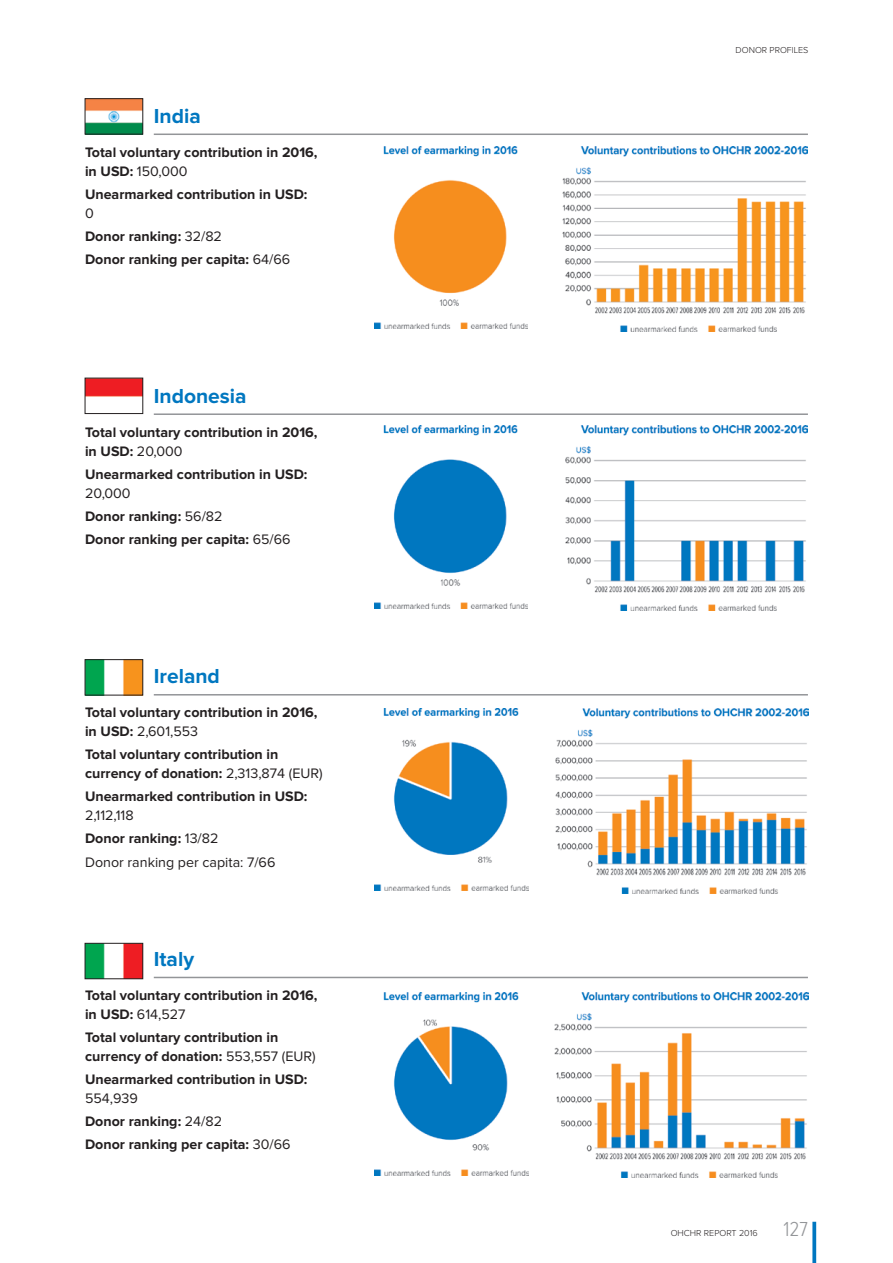
<style>
.page{position:relative;width:893px;height:1263px;background:#fff}
.page>*{position:absolute;margin:0;border:0;box-sizing:border-box;transform-origin:0 0}
.Donor_Country_Title{font:700 21px "Proxima Nova";color:#0077c0}
.t1{font:300 21px "Proxima Nova Cond";color:#939598}
.Donor_Body_Text{font:700 14.25px/18.9px "Proxima Nova";color:#231f20}
.Donor_Body_Text-2{font:14.25px "Proxima Nova";color:#231f20}
.t2{font:300 9px "Proxima Nova";color:#231f20}
.s1{font-weight:400}
</style>
<div class="page">
<svg style="left:812px;top:1222px;width:4px;height:41px"></svg>
<hr style="left:154px;top:134px;width:654px;height:1px;background:#939598">
<hr style="left:154px;top:413px;width:654px;height:2px;background:#939598">
<hr style="left:154px;top:694px;width:654px;height:1px;background:#939598">
<hr style="left:154px;top:977px;width:654px;height:1px;background:#939598">
<img style="left:374px;top:146px;width:154px;height:183px">
<img style="left:563px;top:146px;width:245px;height:185px">
<img style="left:87px;top:100px;width:54px;height:32px">
<div style="left:85px;top:98px;width:58px;height:36px;border:1px solid #231f20"></div>
<img style="left:374px;top:426px;width:154px;height:182px">
<img style="left:566px;top:426px;width:242px;height:185px">
<img style="left:87px;top:380px;width:54px;height:17px">
<div style="left:85px;top:378px;width:58px;height:36px;border:1px solid #231f20"></div>
<img style="left:375px;top:708px;width:153px;height:182px">
<img style="left:555px;top:708px;width:253px;height:185px">
<img style="left:87px;top:661px;width:54px;height:32px">
<div style="left:85px;top:659px;width:58px;height:36px;border:1px solid #231f20"></div>
<img style="left:87px;top:945px;width:54px;height:32px">
<div style="left:85px;top:943px;width:58px;height:36px;border:1px solid #231f20"></div>
<img style="left:375px;top:993px;width:153px;height:182px">
<img style="left:555px;top:993px;width:253px;height:185px">
<p class="Donor_Country_Title" style="left:154px;top:106px;width:48px">India</p>
<p class="Donor_Body_Text" style="left:85px;top:143px;width:234px">Total voluntary contribution in 2016, in USD: <span class="s1">150,000</span></p>
<p class="Donor_Body_Text" style="left:85px;top:185px;width:224px">Unearmarked contribution in USD:<br><span class="s1">0</span></p>
<p class="Donor_Body_Text" style="left:85px;top:227px;width:138px">Donor ranking: <span class="s1">32/82</span></p>
<p class="Donor_Body_Text" style="left:85px;top:250px;width:207px">Donor ranking per capita: <span class="s1">64/66</span></p>
<p class="Donor_Country_Title" style="left:154px;top:386px;width:94px">Indonesia</p>
<p class="Donor_Body_Text" style="left:85px;top:423px;width:234px">Total voluntary contribution in 2016, in USD: <span class="s1">20,000</span></p>
<p class="Donor_Body_Text" style="left:85px;top:465px;width:224px">Unearmarked contribution in USD:<br><span class="s1">20,000</span></p>
<p class="Donor_Body_Text" style="left:85px;top:507px;width:139px">Donor ranking: <span class="s1">56/82</span></p>
<p class="Donor_Body_Text" style="left:85px;top:530px;width:207px">Donor ranking per capita: <span class="s1">65/66</span></p>
<p class="Donor_Country_Title" style="left:154px;top:667px;width:68px">Ireland</p>
<p class="Donor_Body_Text" style="left:85px;top:704px;width:234px">Total voluntary contribution in 2016, in USD: <span class="s1">2,601,553</span></p>
<p class="Donor_Body_Text" style="left:85px;top:746px;width:239px">Total voluntary contribution in currency of donation: <span class="s1">2,313,874 (EUR)</span></p>
<p class="Donor_Body_Text" style="left:85px;top:788px;width:224px">Unearmarked contribution in USD:<br><span class="s1">2,112,118</span></p>
<p class="Donor_Body_Text" style="left:85px;top:830px;width:135px">Donor ranking: <span class="s1">13/82</span></p>
<p class="Donor_Body_Text-2" style="left:85px;top:855px;width:192px">Donor ranking per capita: 7/66</p>
<p class="Donor_Country_Title" style="left:154px;top:949px;width:42px">Italy</p>
<p class="Donor_Body_Text" style="left:85px;top:986px;width:234px">Total voluntary contribution in 2016, in USD: <span class="s1">614,527</span></p>
<p class="Donor_Body_Text" style="left:85px;top:1028px;width:232px">Total voluntary contribution in currency of donation: <span class="s1">553,557 (EUR)</span></p>
<p class="Donor_Body_Text" style="left:85px;top:1070px;width:224px">Unearmarked contribution in USD:<br><span class="s1">554,939</span></p>
<p class="Donor_Body_Text" style="left:85px;top:1112px;width:138px">Donor ranking: <span class="s1">24/82</span></p>
<p class="Donor_Body_Text" style="left:85px;top:1136px;width:207px">Donor ranking per capita: <span class="s1">30/66</span></p>
<p class="t2" style="left:736px;top:46px;width:74px">DONOR PROFILES</p>
<p class="t2" style="left:671px;top:1229px;width:89px">OHCHR REPORT 2016</p>
<h1 class="t1" style="left:783px;top:1219px;width:26px">127</h1>
</div>
